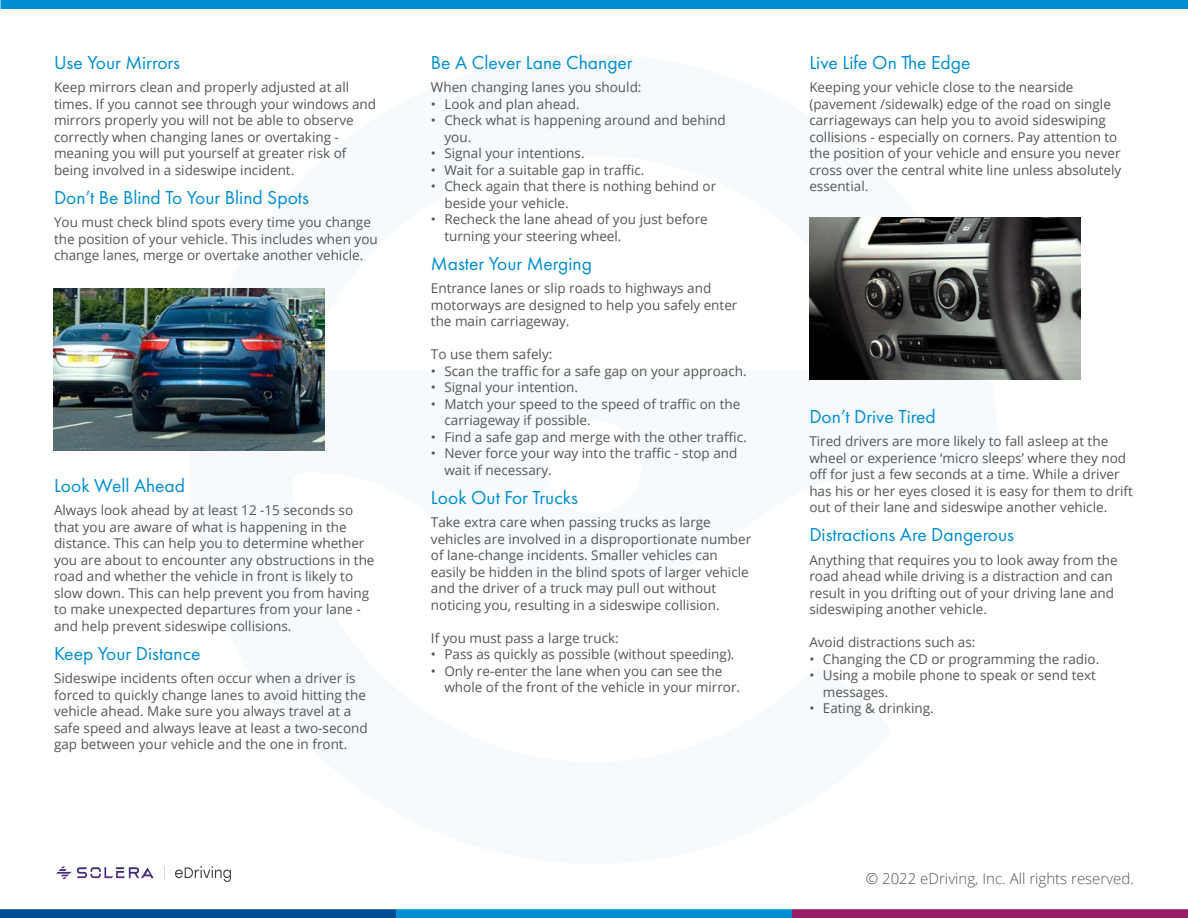
<style>
.page{position:relative;width:1188px;height:918px;background:#fff}
.page>*{position:absolute;margin:0;border:0;box-sizing:border-box;transform-origin:0 0}
.t1{font:19.5px "Futura PT";color:#008ed3}
.t2{font:300 15px "Open Sans";color:#545555}
.Body_Copy{font:13.5px/16.5px "Open Sans";color:#545555}
</style>
<div class="page">
<div style="left:0;top:909px;width:396px;height:9px;background:#004c97"></div>
<div style="left:396px;top:909px;width:396px;height:9px;background:#008ed3"></div>
<div style="left:792px;top:909px;width:396px;height:9px;background:#991e66"></div>
<div style="left:1px;top:0;width:1187px;height:9px;background:#008ed3"></div>
<img style="left:53px;top:289px;width:271px;height:162px">
<img style="left:809px;top:218px;width:271px;height:162px">
<img style="left:57px;top:866px;width:173px;height:15px">
<p class="t1" style="left:54px;top:51px;width:128px">Use Your Mirrors</p>
<p class="Body_Copy" style="left:54px;top:79px;width:324px">Keep mirrors clean and properly adjusted at all times. If you cannot see through your windows and mirrors properly you will not be able to observe correctly when changing lanes or overtaking - meaning you will put yourself at greater risk of being involved in a sideswipe incident.</p>
<p class="t1" style="left:54px;top:186px;width:256px">Don’t Be Blind To Your Blind Spots</p>
<p class="Body_Copy" style="left:54px;top:214px;width:325px">You must check blind spots every time you change the position of your vehicle. This includes when you change lanes, merge or overtake another vehicle.</p>
<p class="t1" style="left:54px;top:474px;width:133px">Look Well Ahead</p>
<p class="Body_Copy" style="left:54px;top:502px;width:322px">Always look ahead by at least 12 -15 seconds so that you are aware of what is happening in the distance. This can help you to determine whether you are about to encounter any obstructions in the road and whether the vehicle in front is likely to slow down. This can help prevent you from having to make unexpected departures from your lane - and help prevent sideswipe collisions.</p>
<p class="t1" style="left:54px;top:642px;width:148px">Keep Your Distance</p>
<p class="Body_Copy" style="left:54px;top:670px;width:315px">Sideswipe incidents often occur when a driver is forced to quickly change lanes to avoid hitting the vehicle ahead. Make sure you always travel at a safe speed and always leave at least a two-second gap between your vehicle and the one in front.</p>
<p class="t1" style="left:431px;top:51px;width:203px">Be A Clever Lane Changer</p>
<p class="Body_Copy" style="left:431px;top:79px;width:212px">When changing lanes you should:</p>
<p class="Body_Copy" style="left:431px;top:95px;width:150px">• Look and plan ahead.</p>
<p class="Body_Copy" style="left:444px;top:112px;width:283px;text-indent:-14px">• Check what is happening around and behind you.</p>
<p class="Body_Copy" style="left:431px;top:145px;width:155px">• Signal your intentions.</p>
<p class="Body_Copy" style="left:431px;top:161px;width:215px">• Wait for a suitable gap in traffic.</p>
<p class="Body_Copy" style="left:444px;top:178px;width:273px;text-indent:-14px">• Check again that there is nothing behind or beside your vehicle.</p>
<p class="Body_Copy" style="left:444px;top:211px;width:265px;text-indent:-14px">• Recheck the lane ahead of you just before turning your steering wheel.</p>
<p class="t1" style="left:431px;top:252px;width:163px">Master Your Merging</p>
<p class="Body_Copy" style="left:431px;top:280px;width:308px">Entrance lanes or slip roads to highways and motorways are designed to help you safely enter the main carriageway.</p>
<p class="Body_Copy" style="left:431px;top:346px;width:123px">To use them safely:</p>
<p class="Body_Copy" style="left:431px;top:362px;width:317px">• Scan the traffic for a safe gap on your approach.</p>
<p class="Body_Copy" style="left:431px;top:379px;width:149px">• Signal your intention.</p>
<p class="Body_Copy" style="left:444px;top:395px;width:297px;text-indent:-14px">• Match your speed to the speed of traffic on the carriageway if possible.</p>
<p class="Body_Copy" style="left:431px;top:428px;width:317px">• Find a safe gap and merge with the other traffic.</p>
<p class="Body_Copy" style="left:444px;top:445px;width:295px;text-indent:-14px">• Never force your way into the traffic - stop and wait if necessary.</p>
<p class="t1" style="left:431px;top:486px;width:149px">Look Out For Trucks</p>
<p class="Body_Copy" style="left:431px;top:514px;width:322px">Take extra care when passing trucks as large vehicles are involved in a disproportionate number of lane-change incidents. Smaller vehicles can easily be hidden in the blind spots of larger vehicle and the driver of a truck may pull out without noticing you, resulting in a sideswipe collision.</p>
<p class="Body_Copy" style="left:431px;top:629px;width:189px">If you must pass a large truck:</p>
<p class="Body_Copy" style="left:431px;top:646px;width:305px">• Pass as quickly as possible (without speeding).</p>
<p class="Body_Copy" style="left:444px;top:662px;width:297px;text-indent:-14px">• Only re-enter the lane when you can see the whole of the front of the vehicle in your mirror.</p>
<p class="t1" style="left:809px;top:51px;width:163px">Live Life On The Edge</p>
<p class="Body_Copy" style="left:809px;top:79px;width:313px">Keeping your vehicle close to the nearside (pavement /sidewalk) edge of the road on single carriageways can help you to avoid sideswiping collisions - especially on corners. Pay attention to the position of your vehicle and ensure you never cross over the central white line unless absolutely essential.</p>
<p class="t1" style="left:809px;top:405px;width:128px">Don’t Drive Tired</p>
<p class="Body_Copy" style="left:809px;top:433px;width:325px">Tired drivers are more likely to fall asleep at the wheel or experience ‘micro sleeps’ where they nod off for just a few seconds at a time. While a driver has his or her eyes closed it is easy for them to drift out of their lane and sideswipe another vehicle.</p>
<p class="t1" style="left:809px;top:523px;width:206px">Distractions Are Dangerous</p>
<p class="Body_Copy" style="left:809px;top:551px;width:310px">Anything that requires you to look away from the road ahead while driving is a distraction and can result in you drifting out of your driving lane and sideswiping another vehicle.</p>
<p class="Body_Copy" style="left:809px;top:634px;width:168px">Avoid distractions such as:</p>
<p class="Body_Copy" style="left:809px;top:650px;width:291px">• Changing the CD or programming the radio.</p>
<p class="Body_Copy" style="left:823px;top:667px;width:275px;text-indent:-14px">• Using a mobile phone to speak or send text messages.</p>
<p class="Body_Copy" style="left:809px;top:700px;width:126px">• Eating &amp; drinking.</p>
<p class="t2" style="left:866px;top:868px;width:270px">© 2022 eDriving, Inc. All rights reserved.</p>
</div>
